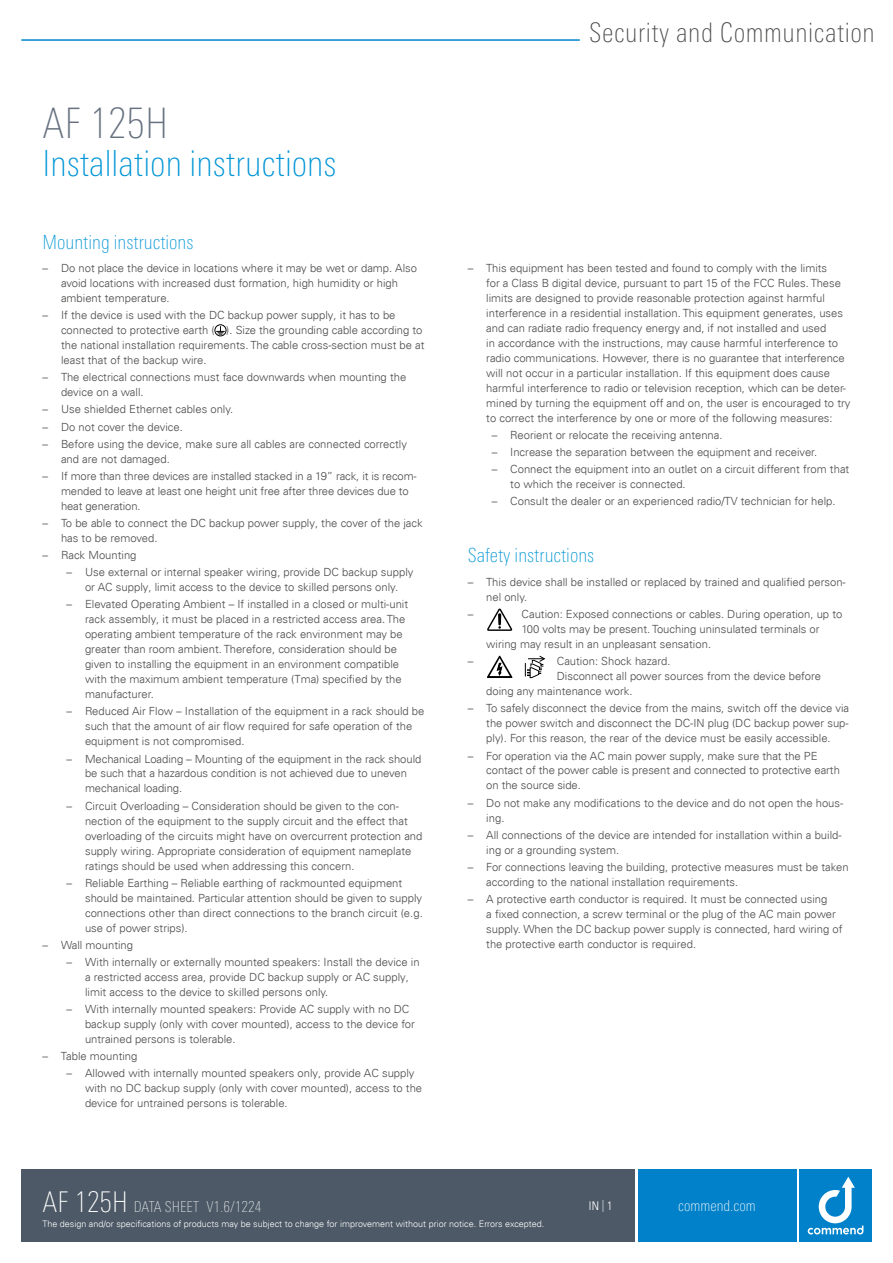
<style>
.page{position:relative;width:893px;height:1263px;background:#fff}
.page>*{position:absolute;margin:0;border:0;box-sizing:border-box;transform-origin:0 0}
.t1{font:100 condensed 42px "Univers Next Pro";color:#66717f}
.t2{font:100 condensed 36px "Univers Next Pro";color:#0095d6}
.t3{font:100 condensed 27px "Univers Next Pro";letter-spacing:.02em;color:#4a4a49}
.t4{font:100 condensed 19.5px "Univers Next Pro";color:#0095d6}
.t5{font:100 condensed 15px "Univers Next Pro";color:#e0e4e7}
.t6{font:100 condensed 15px "Univers Next Pro";color:#fff}
.t7{font:12px "Univers Com 47 Light Cond";color:#fff}
.t8{font:300 11.25px/15px "Univers Com 45";color:#4a4a49}
.t9{font:300 9px "Univers Com 45";color:#fff}
.s1{font-size:28.5px;color:#fff}
.s2{color:#e0e4e7}
</style>
<div class="page">
<div style="left:799px;top:1169px;width:73px;height:73px;background:#0081c9"></div>
<div style="left:638px;top:1169px;width:158px;height:73px;background:#0081c9"></div>
<svg style="left:808px;top:1177px;width:55px;height:57px"></svg>
<div style="left:21px;top:1169px;width:614px;height:73px;background:#4d5966"></div>
<hr style="left:21px;top:39px;width:559px;height:2px;background:#0086ce">
<div style="left:215px;top:324px;width:11px;height:12px;border:1px solid #000;border-radius:50%"></div>
<svg style="left:216px;top:326px;width:9px;height:9px"></svg>
<svg style="left:487px;top:608px;width:25px;height:23px"></svg>
<svg style="left:487px;top:656px;width:25px;height:22px"></svg>
<svg style="left:525px;top:656px;width:20px;height:22px"></svg>
<h1 class="t1" style="left:43px;top:99px;width:127px">AF 125H</h1>
<h2 class="t2" style="left:43px;top:143px;width:296px">Installation instructions</h2>
<h3 class="t4" style="left:43px;top:231px;width:152px">Mounting instructions</h3>
<p class="t8" style="left:61px;top:260px;width:358px;text-indent:-18px">– Do not place the device in locations where it may be wet or damp. Also avoid locations with increased dust formation, high humidity or high ambient temperature.</p>
<p class="t8" style="left:61px;top:308px;width:365px;text-indent:-18px">– If the device is used with the DC backup power supply, it has to be connected to protective earth ( ). Size the grounding cable according to the national installation requirements. The cable cross-section must be at least that of the backup wire.</p>
<p class="t8" style="left:61px;top:370px;width:347px;text-indent:-18px">– The electrical connections must face downwards when mounting the device on a wall.</p>
<p class="t8" style="left:43px;top:402px;width:192px">– Use shielded Ethernet cables only.</p>
<p class="t8" style="left:43px;top:419px;width:142px">– Do not cover the device.</p>
<p class="t8" style="left:61px;top:436px;width:348px;text-indent:-18px">– Before using the device, make sure all cables are connected correctly and are not damaged.</p>
<p class="t8" style="left:61px;top:468px;width:357px;text-indent:-18px">– If more than three devices are installed stacked in a 19” rack, it is recom&shy;mended to leave at least one height unit free after three devices due to heat generation.</p>
<p class="t8" style="left:61px;top:515px;width:363px;text-indent:-18px">– To be able to connect the DC backup power supply, the cover of the jack has to be removed.</p>
<p class="t8" style="left:43px;top:547px;width:96px">– Rack Mounting</p>
<p class="t8" style="left:67px;top:565px;width:348px;text-align:center">– Use external or internal speaker wiring, provide DC backup supply or AC supply, limit access to the device to skilled persons only.</p>
<p class="t8" style="left:85px;top:597px;width:325px;text-indent:-18px">– Elevated Operating Ambient – If installed in a closed or multi-unit rack assembly, it must be placed in a restricted access area. The operating ambient temperature of the rack environment may be greater than room ambient. Therefore, consideration should be given to installing the equipment in an environment compatible with the maximum ambient temperature (Tma) specified by the manufacturer.</p>
<p class="t8" style="left:85px;top:704px;width:341px;text-indent:-18px">– Reduced Air Flow – Installation of the equipment in a rack should be such that the amount of air flow required for safe operation of the equipment is not compromised.</p>
<p class="t8" style="left:85px;top:751px;width:338px;text-indent:-18px">– Mechanical Loading – Mounting of the equipment in the rack should be such that a hazardous condition is not achieved due to uneven mechanical loading.</p>
<p class="t8" style="left:85px;top:798px;width:339px;text-indent:-18px">– Circuit Overloading – Consideration should be given to the con&shy;nection of the equipment to the supply circuit and the effect that overloading of the circuits might have on overcurrent protection and supply wiring. Appropriate consideration of equipment nameplate ratings should be used when addressing this concern.</p>
<p class="t8" style="left:85px;top:875px;width:339px;text-indent:-18px">– Reliable Earthing – Reliable earthing of rackmounted equipment should be maintained. Particular attention should be given to supply connections other than direct connections to the branch circuit (e.g. use of power strips).</p>
<p class="t8" style="left:43px;top:937px;width:92px">– Wall mounting</p>
<p class="t8" style="left:85px;top:954px;width:336px;text-indent:-18px">– With internally or externally mounted speakers: Install the device in a restricted access area, provide DC backup supply or AC supply, limit access to the device to skilled persons only.</p>
<p class="t8" style="left:85px;top:1001px;width:331px;text-indent:-18px">– With internally mounted speakers: Provide AC supply with no DC backup supply (only with cover mounted), access to the device for untrained persons is tolerable.</p>
<p class="t8" style="left:42px;top:1049px;width:96px">– Table mounting</p>
<p class="t8" style="left:85px;top:1066px;width:339px;text-indent:-18px">– Allowed with internally mounted speakers only, provide AC supply with no DC backup supply (only with cover mounted), access to the device for untrained persons is tolerable.</p>
<h3 class="t5" style="left:43px;top:1198px;width:220px"><span class="s1">AF 125H</span> DATA SHEET V1.6/1224</h3>
<h3 class="t3" style="left:589px;top:17px;width:287px">Security and Communication</h3>
<p class="t8" style="left:486px;top:260px;width:366px;text-indent:-18px">– This equipment has been tested and found to comply with the limits<br>for a Class B digital device, pursuant to part 15 of the FCC Rules. These limits are designed to provide reasonable protection against harmful interference in a residential installation. This equipment generates, uses and can radiate radio frequency energy and, if not installed and used<br>in accordance with the instructions, may cause harmful interference to radio communications. However, there is no guarantee that interference will not occur in a particular installation. If this equipment does cause harmful interference to radio or television reception, which can be deter&shy;mined by turning the equipment off and on, the user is encouraged to try to correct the interference by one or more of the following measures:</p>
<p class="t8" style="left:492px;top:427px;width:232px">– Reorient or relocate the receiving antenna.</p>
<p class="t8" style="left:492px;top:444px;width:327px">– Increase the separation between the equipment and receiver.</p>
<p class="t8" style="left:510px;top:462px;width:341px;text-indent:-18px">– Connect the equipment into an outlet on a circuit different from that to which the receiver is connected.</p>
<p class="t8" style="left:492px;top:494px;width:345px">– Consult the dealer or an experienced radio/TV technician for help.</p>
<h3 class="t4" style="left:468px;top:545px;width:128px">Safety instructions</h3>
<p class="t8" style="left:486px;top:574px;width:361px;text-indent:-18px">– This device shall be installed or replaced by trained and qualified person&shy;nel only.</p>
<p class="t8" style="left:468px;top:607px;width:7px">–</p>
<p class="t8" style="left:522px;top:607px;width:322px">Caution: Exposed connections or cables. During operation, up to</p>
<p class="t8" style="left:522px;top:622px;width:300px">100 volts may be present. Touching uninsulated terminals or</p>
<p class="t8" style="left:486px;top:637px;width:226px">wiring may result in an unpleasant sensation.</p>
<p class="t8" style="left:468px;top:654px;width:7px">–</p>
<p class="t8" style="left:557px;top:654px;width:115px">Caution: Shock hazard.</p>
<p class="t8" style="left:557px;top:669px;width:266px">Disconnect all power sources from the device before</p>
<p class="t8" style="left:486px;top:684px;width:148px">doing any maintenance work.</p>
<p class="t8" style="left:486px;top:701px;width:364px;text-align:justify;text-indent:-18px">– To safely disconnect the device from the mains, switch off the device via the power switch and disconnect the DC-IN plug (DC backup power sup&shy;ply). For this reason, the rear of the device must be easily accessible.</p>
<p class="t8" style="left:486px;top:748px;width:355px;text-indent:-18px">– For operation via the AC main power supply, make sure that the PE contact of the power cable is present and connected to protective earth on the source side.</p>
<p class="t8" style="left:486px;top:795px;width:359px;text-indent:-18px">– Do not make any modifications to the device and do not open the hous&shy;ing.</p>
<p class="t8" style="left:486px;top:827px;width:357px;text-indent:-18px">– All connections of the device are intended for installation within a build&shy;ing or a grounding system.</p>
<p class="t8" style="left:486px;top:859px;width:364px;text-indent:-18px">– For connections leaving the building, protective measures must be taken according to the national installation requirements.</p>
<p class="t8" style="left:486px;top:891px;width:358px;text-indent:-18px">– A protective earth conductor is required. It must be connected using<br>a fixed connection, a screw terminal or the plug of the AC main power supply. When the DC backup power supply is connected, hard wiring of the protective earth conductor is required.</p>
<p class="t7" style="left:589px;top:1198px;width:25px">IN <span class="s2">|</span> 1</p>
<h3 class="t6" style="left:678px;top:1197px;width:79px">commend.com</h3>
<p class="t9" style="left:43px;top:1218px;width:503px">The design and/or specifications of products may be subject to change for improvement without prior notice. Errors excepted.</p>
</div>
